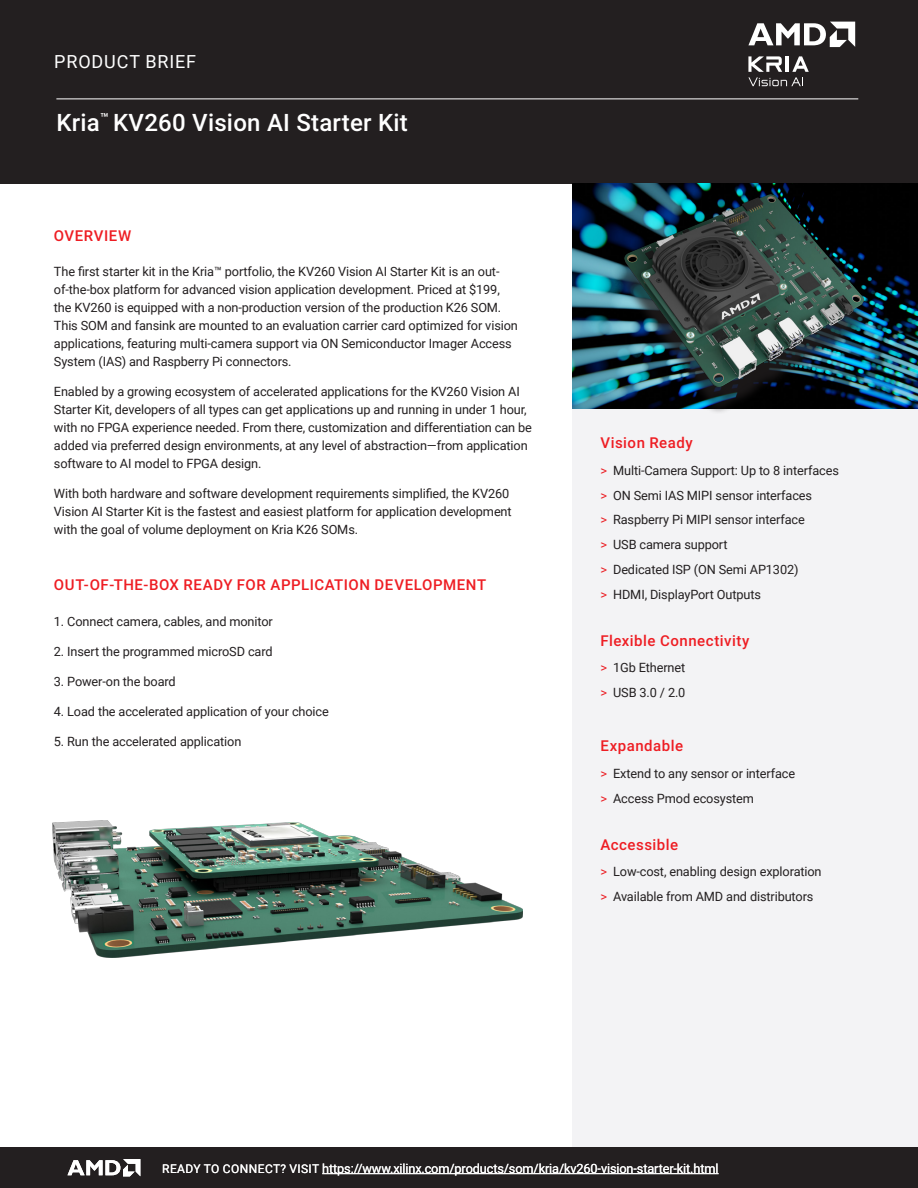
<style>
.page{position:relative;width:918px;height:1188px;background:#fff}
.page>*{position:absolute;margin:0;border:0;box-sizing:border-box;transform-origin:0 0}
.brief_title{font:500 24px "Roboto";letter-spacing:.01em;color:#fff}
.t1{font:18px "Roboto";letter-spacing:.045em;color:#fff}
._10_pt_Red_CAP_subs{font:500 15px "Roboto";letter-spacing:.035em;color:#ee1d23}
._10_pt_Red_uc_lc_Sub{font:500 15px "Roboto";letter-spacing:.035em;color:#ee1d23}
.body_copy{font:12.75px/18px "Roboto";letter-spacing:-.01em;color:#231f20}
.bullet_text{font:12.75px "Roboto";letter-spacing:-.01em;color:#231f20}
.body_copy-2{font:12.75px "Roboto";letter-spacing:-.01em;color:#fff}
.s1{color:#eb1d23}
.s2{font-size:12px}
</style>
<div class="page">
<div style="left:572px;top:184px;width:346px;height:1004px;background:#f3f3f5"></div>
<div style="left:0;top:0;width:918px;height:184px;background:#231f20"></div>
<hr style="left:56px;top:99px;width:802px;height:1px;background:#fff">
<div style="left:0;top:1148px;width:918px;height:40px;background:#231f20"></div>
<svg style="left:748px;top:22px;width:107px;height:25px"></svg>
<svg style="left:748px;top:56px;width:61px;height:30px"></svg>
<img style="left:572px;top:184px;width:346px;height:224px">
<svg style="left:67px;top:1159px;width:73px;height:17px"></svg>
<hr style="left:322px;top:1173px;width:397px;height:1px;background:#fff">
<img style="left:53px;top:821px;width:470px;height:136px">
<div style="left:617px;top:207px;width:254px;height:208px;background:#231f20;opacity:.75"></div>
<img style="left:624px;top:194px;width:239px;height:193px">
<h2 class="t1" style="left:54px;top:49px;width:143px">PRODUCT BRIEF</h2>
<p class="brief_title" style="left:56px;top:106px;width:353px">Kria<sup>™</sup> KV260 Vision AI Starter Kit</p>
<p class="_10_pt_Red_CAP_subs" style="left:54px;top:225px;width:79px">OVERVIEW</p>
<p class="body_copy" style="left:54px;top:262px;width:465px">The first starter kit in the Kria™ portfolio, the KV260 Vision AI Starter Kit is an out&shy;of-the-box platform for advanced vision application development. Priced at $199, the KV260 is equipped with a non-production version of the production K26 SOM.<br>This SOM and fansink are mounted to an evaluation carrier card optimized for vision applications, featuring multi-camera support via ON Semiconductor Imager Access System (IAS) and Raspberry Pi connectors.</p>
<p class="body_copy" style="left:54px;top:382px;width:479px">Enabled by a growing ecosystem of accelerated applications for the KV260 Vision AI Starter Kit, developers of all types can get applications up and running in under 1 hour, with no FPGA experience needed. From there, customization and differentiation can be added via preferred design environments, at any level of abstraction—from application software to AI model to FPGA design.</p>
<p class="body_copy" style="left:54px;top:484px;width:459px">With both hardware and software development requirements simplified, the KV260<br>Vision AI Starter Kit is the fastest and easiest platform for application development with the goal of volume deployment on Kria K26 SOMs.</p>
<p class="_10_pt_Red_CAP_subs" style="left:54px;top:575px;width:434px">OUT-OF-THE-BOX READY FOR APPLICATION DEVELOPMENT</p>
<p class="body_copy" style="left:54px;top:612px;width:220px">1. Connect camera, cables, and monitor</p>
<p class="body_copy" style="left:54px;top:642px;width:220px">2. Insert the programmed microSD card</p>
<p class="body_copy" style="left:54px;top:672px;width:123px">3. Power-on the board</p>
<p class="body_copy" style="left:54px;top:702px;width:276px">4. Load the accelerated application of your choice</p>
<p class="body_copy" style="left:54px;top:732px;width:189px">5. Run the accelerated application</p>
<p class="_10_pt_Red_uc_lc_Sub" style="left:601px;top:432px;width:94px">Vision Ready</p>
<p class="body_copy" style="left:601px;top:461px;width:240px"><span class="s1">&gt;</span> Multi-Camera Support: Up to 8 interfaces</p>
<p class="body_copy" style="left:601px;top:486px;width:213px"><span class="s1">&gt;</span> ON Semi IAS MIPI sensor interfaces</p>
<p class="body_copy" style="left:601px;top:510px;width:206px"><span class="s1">&gt;</span> Raspberry Pi MIPI sensor interface</p>
<p class="body_copy" style="left:601px;top:535px;width:129px"><span class="s1">&gt;</span> USB camera support</p>
<p class="body_copy" style="left:601px;top:560px;width:199px"><span class="s1">&gt;</span> Dedicated ISP (ON Semi AP1302)</p>
<p class="body_copy" style="left:601px;top:585px;width:162px"><span class="s1">&gt;</span> HDMI, DisplayPort Outputs</p>
<p class="_10_pt_Red_uc_lc_Sub" style="left:601px;top:630px;width:150px">Flexible Connectivity</p>
<p class="bullet_text" style="left:601px;top:659px;width:86px"><span class="s1">&gt;</span> 1Gb Ethernet</p>
<p class="bullet_text" style="left:601px;top:684px;width:86px"><span class="s1">&gt;</span> USB 3.0 / 2.0</p>
<p class="_10_pt_Red_uc_lc_Sub" style="left:601px;top:735px;width:84px">Expandable</p>
<p class="bullet_text" style="left:601px;top:764px;width:196px"><span class="s1">&gt;</span> Extend to any sensor or interface</p>
<p class="bullet_text" style="left:601px;top:789px;width:155px"><span class="s1">&gt;</span> Access Pmod ecosystem</p>
<p class="_10_pt_Red_uc_lc_Sub" style="left:601px;top:834px;width:79px">Accessible</p>
<p class="bullet_text" style="left:601px;top:863px;width:223px"><span class="s1">&gt;</span> Low-cost, enabling design exploration</p>
<p class="bullet_text" style="left:601px;top:888px;width:214px"><span class="s1">&gt;</span> Available from AMD and distributors</p>
<p class="body_copy-2" style="left:162px;top:1159px;width:558px"><span class="s2">READY TO CONNECT? VISIT</span> https://www.xilinx.com/products/som/kria/kv260-vision-starter-kit.html</p>
</div>
